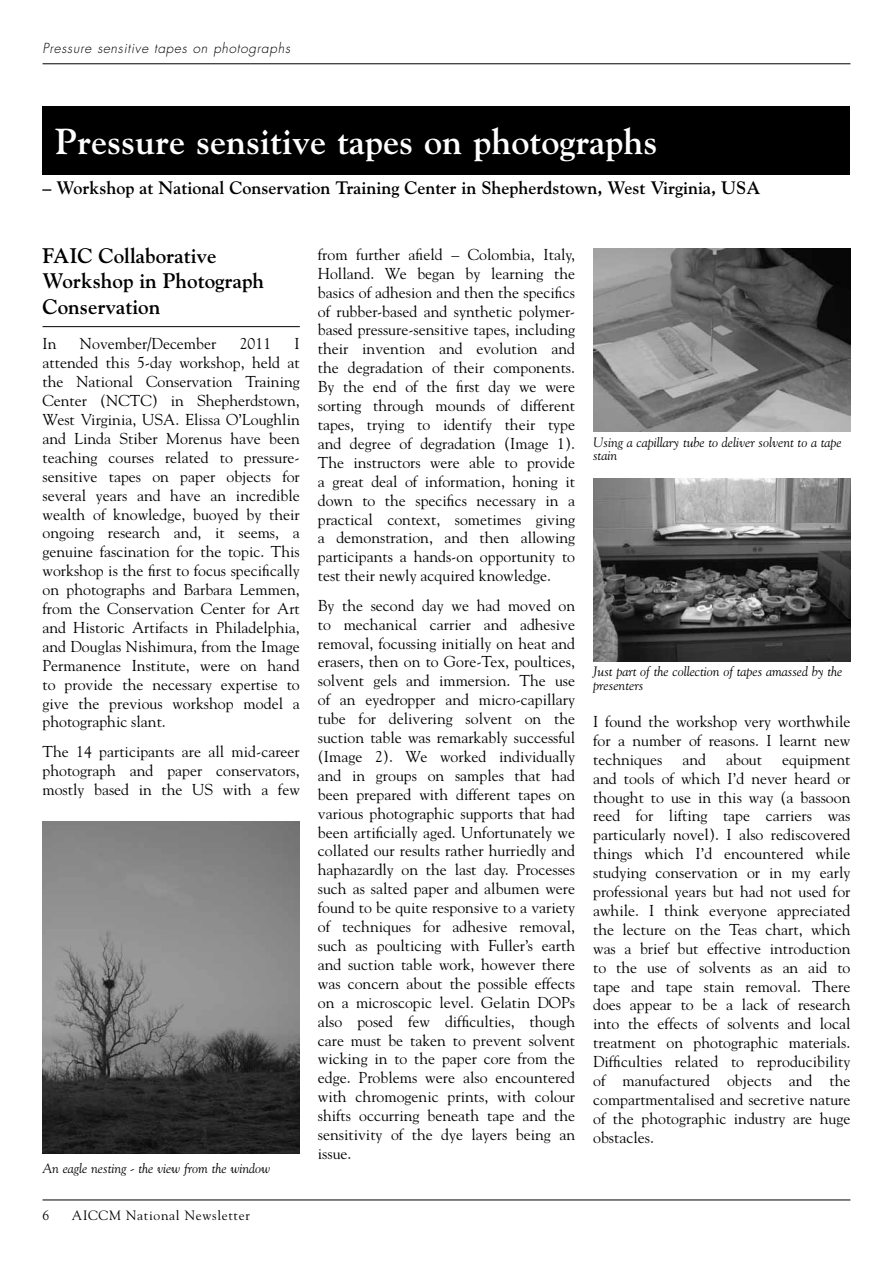
<style>
.page{position:relative;width:893px;height:1263px;background:#fff}
.page>*{position:absolute;margin:0;border:0;box-sizing:border-box;transform-origin:0 0}
.t1{font:700 36px "Goudy";color:#fff}
.t2{font:700 21px/25.2px "Goudy";color:#000}
.t3{font:700 18px "Goudy";color:#000}
.t4{font:15.75px/18.9px "Goudy";color:#000;text-align:justify}
.t5{font:italic 13.5px/13.5px "Goudy";color:#000}
.t6{font:italic 300 13.5px "Futura";letter-spacing:.05em;color:#000}
.t7{font:13.5px "Goudy";letter-spacing:.05em;color:#000}
</style>
<div class="page">
<hr style="left:43px;top:63px;width:807px;height:1px;background:#000">
<hr style="left:43px;top:1199px;width:807px;height:1px;background:#000">
<div style="left:43px;top:106px;width:807px;height:68px;background:#000"></div>
<hr style="left:43px;top:326px;width:257px;height:1px;background:#000">
<img style="left:593px;top:249px;width:257px;height:183px">
<img style="left:593px;top:478px;width:257px;height:183px">
<img style="left:43px;top:821px;width:257px;height:333px">
<p class="t6" style="left:43px;top:40px;width:249px">Pressure sensitive tapes on photographs</p>
<h1 class="t1" style="left:55px;top:120px;width:604px">Pressure sensitive tapes on photographs</h1>
<p class="t3" style="left:43px;top:177px;width:719px">– Workshop at National Conservation Training Center in Shepherdstown, West Virginia, USA</p>
<h2 class="t2" style="left:43px;top:243px;width:223px">FAIC Collaborative<br>Workshop in Photograph<br>Conservation</h2>
<p class="t4" style="left:43px;top:334px;width:16px">In</p>
<p class="t4" style="left:80px;top:334px;width:138px">November/December</p>
<p class="t4" style="left:240px;top:334px;width:33px">2011</p>
<p class="t4" style="left:43px;top:334px;width:259px;text-indent:252px">I attended this 5-day workshop, held at the National Conservation Training Center (NCTC) in Shepherdstown, West Virginia, USA. Elissa O’Loughlin and Linda Stiber Morenus have been teaching courses related to pressure&shy;sensitive tapes on paper objects for several years and have an incredible wealth of knowledge, buoyed by their ongoing research and, it seems, a genuine fascination for the topic. This workshop is the first to focus specifically on photographs and Barbara Lemmen, from the Conservation Center for Art and Historic Artifacts in Philadelphia, and Douglas Nishimura, from the Image Permanence Institute, were on hand to provide the necessary expertise to give the previous workshop model a photographic slant.</p>
<p class="t4" style="left:43px;top:742px;width:259px">The 14 participants are all mid-career photograph and paper conservators, mostly based in the US with a few</p>
<p class="t5" style="left:43px;top:1161px;width:229px">An eagle nesting - the view from the window</p>
<p class="t7" style="left:43px;top:1207px;width:8px">6</p>
<p class="t7" style="left:72px;top:1207px;width:180px">AICCM National Newsletter</p>
<p class="t4" style="left:318px;top:245px;width:259px">from further afield – Colombia, Italy, Holland. We began by learning the basics of adhesion and then the specifics of rubber-based and synthetic polymer&shy;based pressure-sensitive tapes, including their invention and evolution and the degradation of their components.<br>By the end of the first day we were sorting through mounds of different tapes, trying to identify their type and degree of degradation (Image 1).<br>The instructors were able to provide a great deal of information, honing it down to the specifics necessary in a practical context, sometimes giving a demonstration, and then allowing participants a hands-on opportunity to test their newly acquired knowledge.</p>
<p class="t4" style="left:318px;top:596px;width:259px">By the second day we had moved on to mechanical carrier and adhesive removal, focussing initially on heat and erasers, then on to Gore-Tex, poultices, solvent gels and immersion. The use of an eyedropper and micro-capillary tube for delivering solvent on the suction table was remarkably successful (Image 2). We worked individually and in groups on samples that had been prepared with different tapes on various photographic supports that had been artificially aged. Unfortunately we collated our results rather hurriedly and haphazardly on the last day. Processes such as salted paper and albumen were found to be quite responsive to a variety of techniques for adhesive removal, such as poulticing with Fuller’s earth and suction table work, however there was concern about the possible effects on a microscopic level. Gelatin DOPs also posed few difficulties, though care must be taken to prevent solvent wicking in to the paper core from the edge. Problems were also encountered with chromogenic prints, with colour shifts occurring beneath tape and the sensitivity of the dye layers being an issue.</p>
<p class="t5" style="left:593px;top:435px;width:250px">Using a capillary tube to deliver solvent to a tape stain</p>
<p class="t5" style="left:593px;top:665px;width:251px">Just part of the collection of tapes amassed by the presenters</p>
<p class="t4" style="left:593px;top:712px;width:259px">I found the workshop very worthwhile for a number of reasons. I learnt new techniques</p>
<p class="t4" style="left:682px;top:750px;width:25px">and</p>
<p class="t4" style="left:726px;top:750px;width:37px">about</p>
<p class="t4" style="left:593px;top:750px;width:259px;text-indent:189px">equipment and tools of which I’d never heard or thought to use in this way (a bassoon reed for lifting tape carriers was particularly novel). I also rediscovered things which I’d encountered while studying conservation or in my early professional years but had not used for awhile. I think everyone appreciated the lecture on the Teas chart, which was a brief but effective introduction to the use of solvents as an aid to tape and tape stain removal. There does appear to be a lack of research into the effects of solvents and local treatment on photographic materials.<br>Difficulties related to reproducibility of manufactured objects and the compartmentalised and secretive nature of the photographic industry are huge obstacles.</p>
</div>
